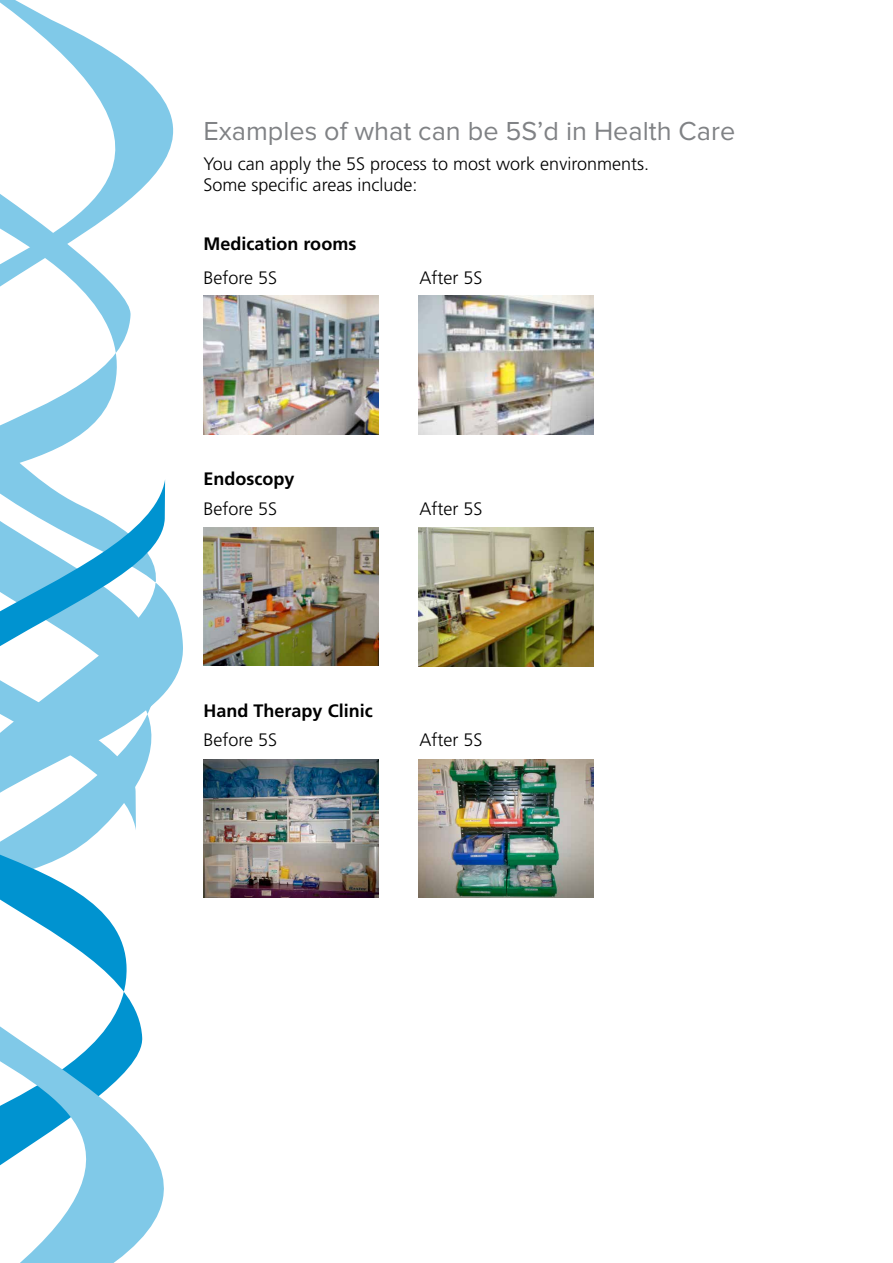
<style>
.page{position:relative;width:893px;height:1263px;background:#fff}
.page>*{position:absolute;margin:0;border:0;box-sizing:border-box;transform-origin:0 0}
.t1{font:27px "Proxima Nova";color:#808285}
.t2{font:300 18px/21px "Frutiger";color:#000}
.t3{font:700 18px "Frutiger";color:#000}
</style>
<div class="page">
<svg style="left:0;top:830px;width:100px;height:17px;fill:#80c9e8"></svg>
<svg style="left:82px;top:480px;width:101px;height:306px"></svg>
<svg style="left:0;top:0;width:174px;height:180px"></svg>
<svg style="left:0;top:847px;width:137px;height:166px"></svg>
<svg style="left:0;top:1013px;width:164px;height:250px"></svg>
<svg style="left:0;top:669px;width:136px;height:161px"></svg>
<svg style="left:0;top:180px;width:165px;height:478px"></svg>
<img style="left:203px;top:296px;width:175px;height:139px">
<img style="left:418px;top:296px;width:175px;height:139px">
<img style="left:203px;top:527px;width:175px;height:138px">
<img style="left:418px;top:527px;width:175px;height:139px">
<img style="left:203px;top:759px;width:175px;height:139px">
<img style="left:418px;top:759px;width:175px;height:139px">
<h1 class="t1" style="left:203px;top:116px;width:533px">Examples of what can be 5S’d in Health Care</h1>
<p class="t2" style="left:203px;top:153px;width:447px">You can apply the 5S process to most work environments.<br>Some specific areas include:</p>
<p class="t3" style="left:203px;top:233px;width:154px">Medication rooms</p>
<p class="t2" style="left:203px;top:267px;width:75px">Before 5S</p>
<p class="t2" style="left:419px;top:267px;width:65px">After 5S</p>
<p class="t3" style="left:203px;top:468px;width:93px">Endoscopy</p>
<p class="t2" style="left:203px;top:498px;width:75px">Before 5S</p>
<p class="t2" style="left:419px;top:498px;width:65px">After 5S</p>
<p class="t3" style="left:203px;top:700px;width:171px">Hand Therapy Clinic</p>
<p class="t2" style="left:203px;top:730px;width:75px">Before 5S</p>
<p class="t2" style="left:419px;top:730px;width:65px">After 5S</p>
</div>
